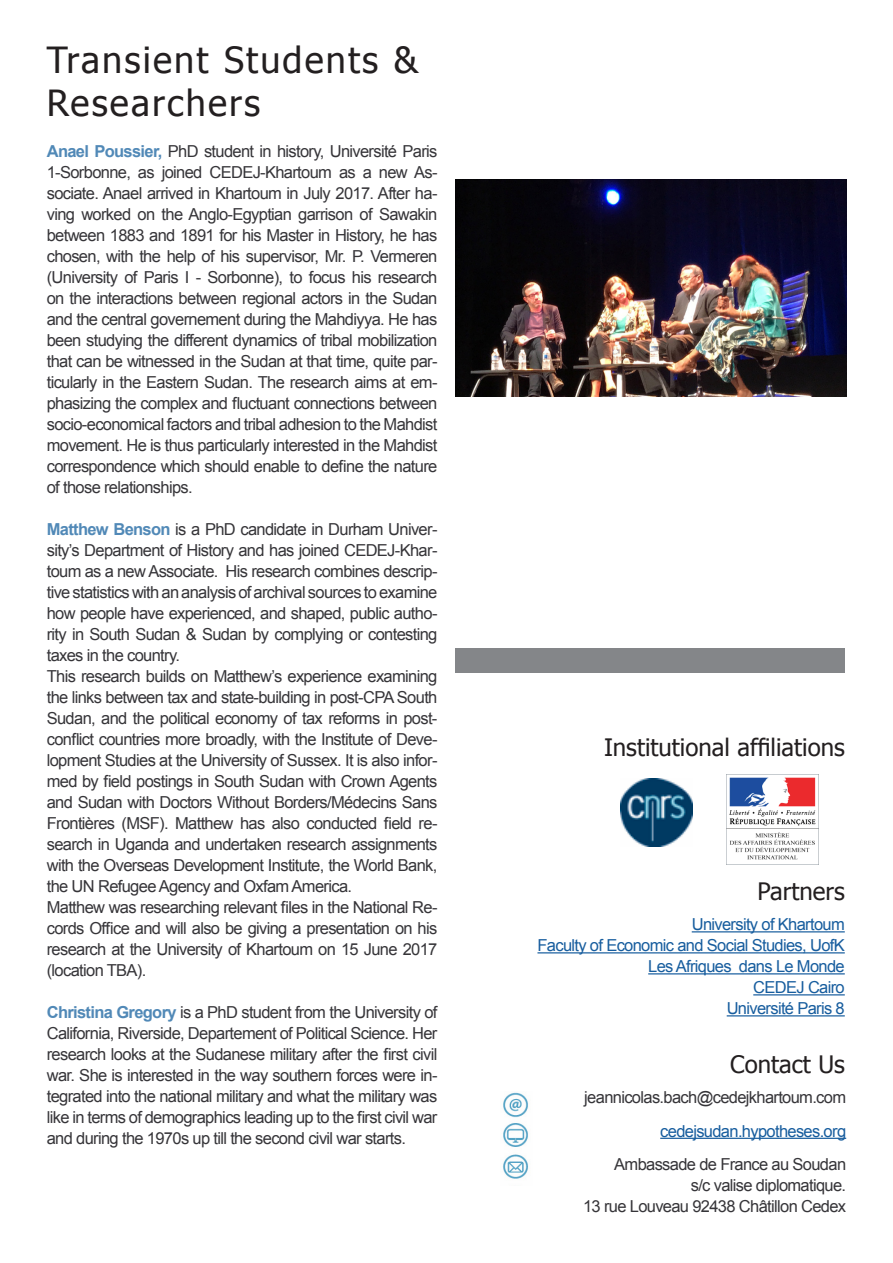
<style>
.page{position:relative;width:893px;height:1263px;background:#fff}
.page>*{position:absolute;margin:0;border:0;box-sizing:border-box;transform-origin:0 0}
.t1{font:36px/43.5px "Tahoma";letter-spacing:.06em;color:#231f20}
.t2{font:24px "Tahoma";color:#231f20}
.Corps_de_texte{font:16.5px/21px "Arial";letter-spacing:-.04em;color:#363539;text-align:justify}
.Corps_de_texte-2{font:16.5px "Arial";letter-spacing:-.04em;color:#175d9e}
.s1{font-weight:700;color:#5189b7}
</style>
<div class="page">
<hr style="left:660px;top:1138px;width:186px;height:1px;background:#175d9e">
<img style="left:503px;top:1092px;width:26px;height:87px">
<img style="left:726px;top:774px;width:92px;height:90px">
<hr style="left:692px;top:931px;width:153px;height:1px;background:#175d9e">
<hr style="left:537px;top:952px;width:308px;height:1px;background:#175d9e">
<hr style="left:648px;top:973px;width:197px;height:1px;background:#175d9e">
<hr style="left:753px;top:994px;width:92px;height:1px;background:#175d9e">
<hr style="left:727px;top:1015px;width:118px;height:1px;background:#175d9e">
<img style="left:621px;top:779px;width:72px;height:67px">
<div style="left:455px;top:648px;width:390px;height:24px;background:#848689"></div>
<img style="left:455px;top:179px;width:391px;height:217px">
<p class="t1" style="left:47px;top:36px;width:373px">Transient Students &amp;<br>Researchers</p>
<p class="Corps_de_texte" style="left:47px;top:141px;width:392px"><span class="s1">Anael Poussier,</span> PhD student in history, Université Paris 1-Sorbonne, as joined CEDEJ-Khartoum as a new As&shy;sociate. Anael arrived in Khartoum in July 2017. After ha&shy;ving worked on the Anglo-Egyptian garrison of Sawakin between 1883 and 1891 for his Master in History, he has chosen, with the help of his supervisor, Mr. P. Vermeren (University of Paris I - Sorbonne), to focus his research on the interactions between regional actors in the Sudan and the central governement during the Mahdiyya. He has been studying the different dynamics of tribal mobilization that can be witnessed in the Sudan at that time, quite par&shy;ticularly in the Eastern Sudan. The research aims at em&shy;phasizing the complex and fluctuant connections between socio-economical factors and tribal adhesion to the Mahdist movement. He is thus particularly interested in the Mahdist correspondence which should enable to define the nature of those relationships.</p>
<p class="Corps_de_texte" style="left:47px;top:519px;width:392px"><span class="s1">Matthew Benson</span> is a PhD candidate in Durham Univer&shy;sity’s Department of History and has joined CEDEJ-Khar&shy;toum as a new Associate. His research combines descrip&shy;tive statistics with an analysis of archival sources to examine how people have experienced, and shaped, public autho&shy;rity in South Sudan &amp; Sudan by complying or contesting taxes in the country.</p>
<p class="Corps_de_texte" style="left:47px;top:666px;width:392px">This research builds on Matthew’s experience examining the links between tax and state-building in post-CPA South Sudan, and the political economy of tax reforms in post&shy;conflict countries more broadly, with the Institute of Deve&shy;lopment Studies at the University of Sussex. It is also infor&shy;med by field postings in South Sudan with Crown Agents and Sudan with Doctors Without Borders/Médecins Sans Frontières (MSF). Matthew has also conducted field re&shy;search in Uganda and undertaken research assignments with the Overseas Development Institute, the World Bank, the UN Refugee Agency and Oxfam America.</p>
<p class="Corps_de_texte" style="left:47px;top:897px;width:392px">Matthew was researching relevant files in the National Re&shy;cords Office and will also be giving a presentation on his research at the University of Khartoum on 15 June 2017 (location TBA).</p>
<p class="Corps_de_texte" style="left:47px;top:1002px;width:392px"><span class="s1">Christina Gregory</span> is a PhD student from the University of California, Riverside, Departement of Political Science. Her research looks at the Sudanese military after the first civil war. She is interested in the way southern forces were in&shy;tegrated into the national military and what the military was like in terms of demographics leading up to the first civil war and during the 1970s up till the second civil war starts.</p>
<p class="t2" style="left:604px;top:732px;width:242px">Institutional affiliations</p>
<p class="t2" style="left:757px;top:876px;width:89px">Partners</p>
<p class="Corps_de_texte-2" style="left:692px;top:913px;width:155px">University of Khartoum</p>
<p class="Corps_de_texte-2" style="left:537px;top:934px;width:309px">Faculty of Economic and Social Studies, UofK</p>
<p class="Corps_de_texte-2" style="left:648px;top:955px;width:198px">Les Afriques dans Le Monde</p>
<p class="Corps_de_texte-2" style="left:753px;top:976px;width:93px">CEDEJ Cairo</p>
<p class="Corps_de_texte-2" style="left:727px;top:997px;width:120px">Université Paris 8</p>
<p class="t2" style="left:730px;top:1049px;width:116px">Contact Us</p>
<p class="Corps_de_texte" style="left:584px;top:1087px;width:263px">jeannicolas.bach@cedejkhartoum.com</p>
<p class="Corps_de_texte-2" style="left:660px;top:1120px;width:187px">cedejsudan.hypotheses.org</p>
<p class="Corps_de_texte" style="left:614px;top:1154px;width:233px">Ambassade de France au Soudan</p>
<p class="Corps_de_texte" style="left:691px;top:1175px;width:157px">s/c valise diplomatique.</p>
<p class="Corps_de_texte" style="left:583px;top:1196px;width:265px">13 rue Louveau 92438 Châtillon Cedex</p>
</div>
